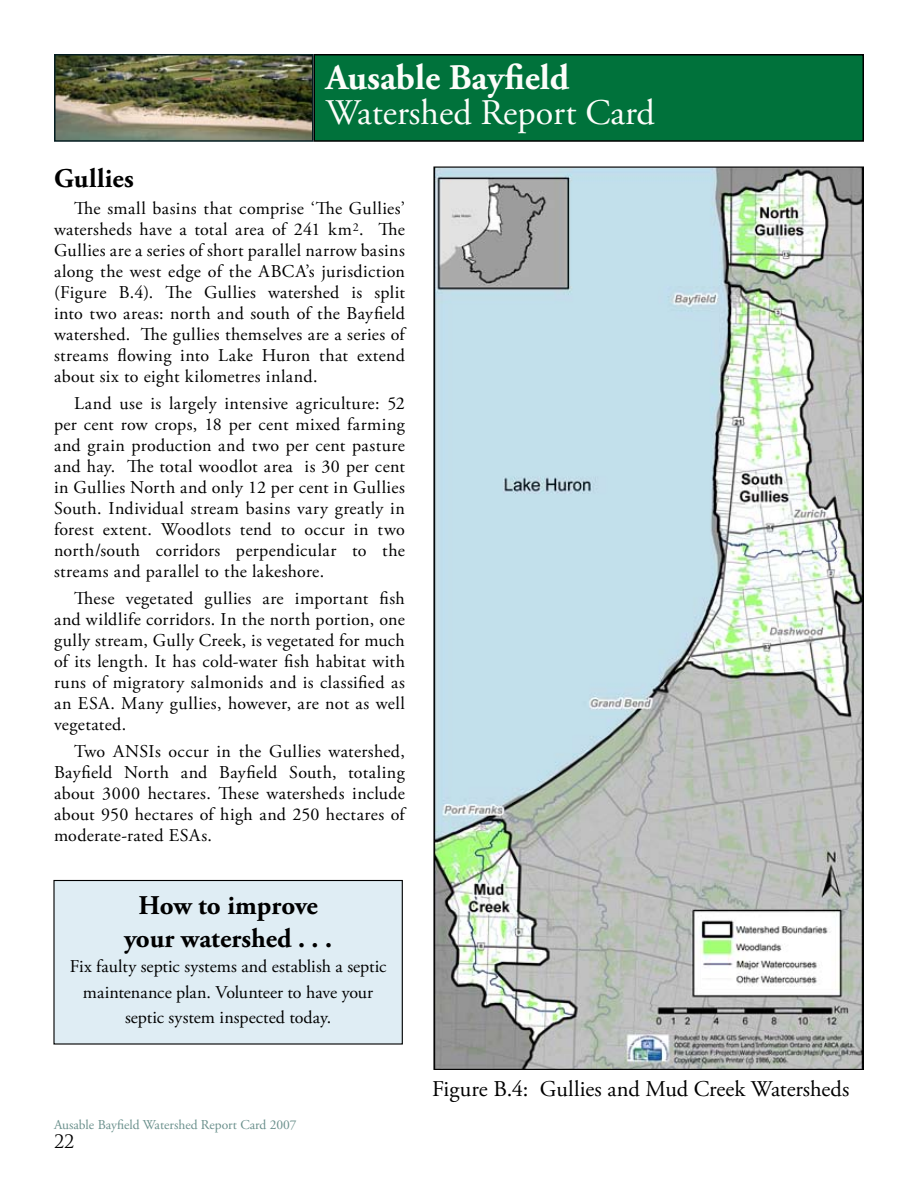
<style>
.page{position:relative;width:918px;height:1188px;background:#fff}
.page>*{position:absolute;margin:0;border:0;box-sizing:border-box;transform-origin:0 0}
.t1{font:36px "Adobe Garamond Pro";color:#fcfdfa}
.t2{font:700 36px "Adobe Garamond Pro";color:#fcfdfa}
.t3{font:700 27px/32.4px "Adobe Garamond Pro";color:#000;text-align:center}
.t4{font:22.5px "Adobe Garamond Pro";letter-spacing:-.005em;color:#000}
.t5{font:18px/21px "Adobe Garamond Pro";letter-spacing:.01em;color:#000;text-align:justify}
.t6{font:18px "Trajan Pro";color:#000}
.t7{font:13.5px "Adobe Garamond Pro";color:#6a908c}
</style>
<div class="page">
<div style="left:314px;top:55px;width:549px;height:86px;background:#00723b"></div>
<div style="left:314px;top:54px;width:550px;height:88px;border:2px solid #000"></div>
<img style="left:57px;top:57px;width:254px;height:82px">
<div style="left:54px;top:54px;width:260px;height:88px;border:2px solid #051d21"></div>
<img style="left:435px;top:168px;width:427px;height:900px">
<div style="left:54px;top:880px;width:348px;height:164px;background:#dfedf4"></div>
<div style="left:53px;top:880px;width:350px;height:165px;border:1px solid #000"></div>
<h1 class="t2" style="left:326px;top:56px;width:245px">Ausable Bayfield</h1>
<h1 class="t1" style="left:326px;top:91px;width:331px">Watershed Report Card</h1>
<h2 class="t3" style="left:54px;top:163px;width:81px">Gullies</h2>
<p class="t5" style="left:54px;top:199px;width:353px;text-indent:20px">The small basins that comprise ‘The Gullies’ watersheds have a total area of 241 km<sup>2</sup>. The Gullies are a series of short parallel narrow basins along the west edge of the ABCA’s jurisdiction (Figure B.4). The Gullies watershed is split into two areas: north and south of the Bayfield watershed. The gullies themselves are a series of streams flowing into Lake Huron that extend about six to eight kilometres inland.</p>
<p class="t5" style="left:54px;top:394px;width:352px;text-indent:20px">Land use is largely intensive agriculture: 52 per cent row crops, 18 per cent mixed farming and grain production and two per cent pasture and hay. The total woodlot area is 30 per cent in Gullies North and only 12 per cent in Gullies South. Individual stream basins vary greatly in forest extent. Woodlots tend to occur in two north/south corridors perpendicular to the streams and parallel to the lakeshore.</p>
<p class="t5" style="left:54px;top:589px;width:352px;text-indent:20px">These vegetated gullies are important fish and wildlife corridors. In the north portion, one gully stream, Gully Creek, is vegetated for much of its length. It has cold-water fish habitat with runs of migratory salmonids and is classified as an ESA. Many gullies, however, are not as well vegetated.</p>
<p class="t5" style="left:54px;top:742px;width:352px;text-indent:20px">Two ANSIs occur in the Gullies watershed, Bayfield North and Bayfield South, totaling about 3000 hectares. These watersheds include about 950 hectares of high and 250 hectares of moderate-rated ESAs.</p>
<h2 class="t3" style="left:124px;top:890px;width:210px">How to improve your watershed . . .</h2>
<p class="t5" style="left:70px;top:954px;width:318px;line-height:25.5px;text-align:center">Fix faulty septic systems and establish a septic maintenance plan. Volunteer to have your septic system inspected today.</p>
<p class="t7" style="left:54px;top:1116px;width:244px">Ausable Bayfield Watershed Report Card 2007</p>
<p class="t6" style="left:54px;top:1130px;width:22px">22</p>
<p class="t4" style="left:432px;top:1076px;width:419px">Figure B.4: Gullies and Mud Creek Watersheds</p>
</div>
